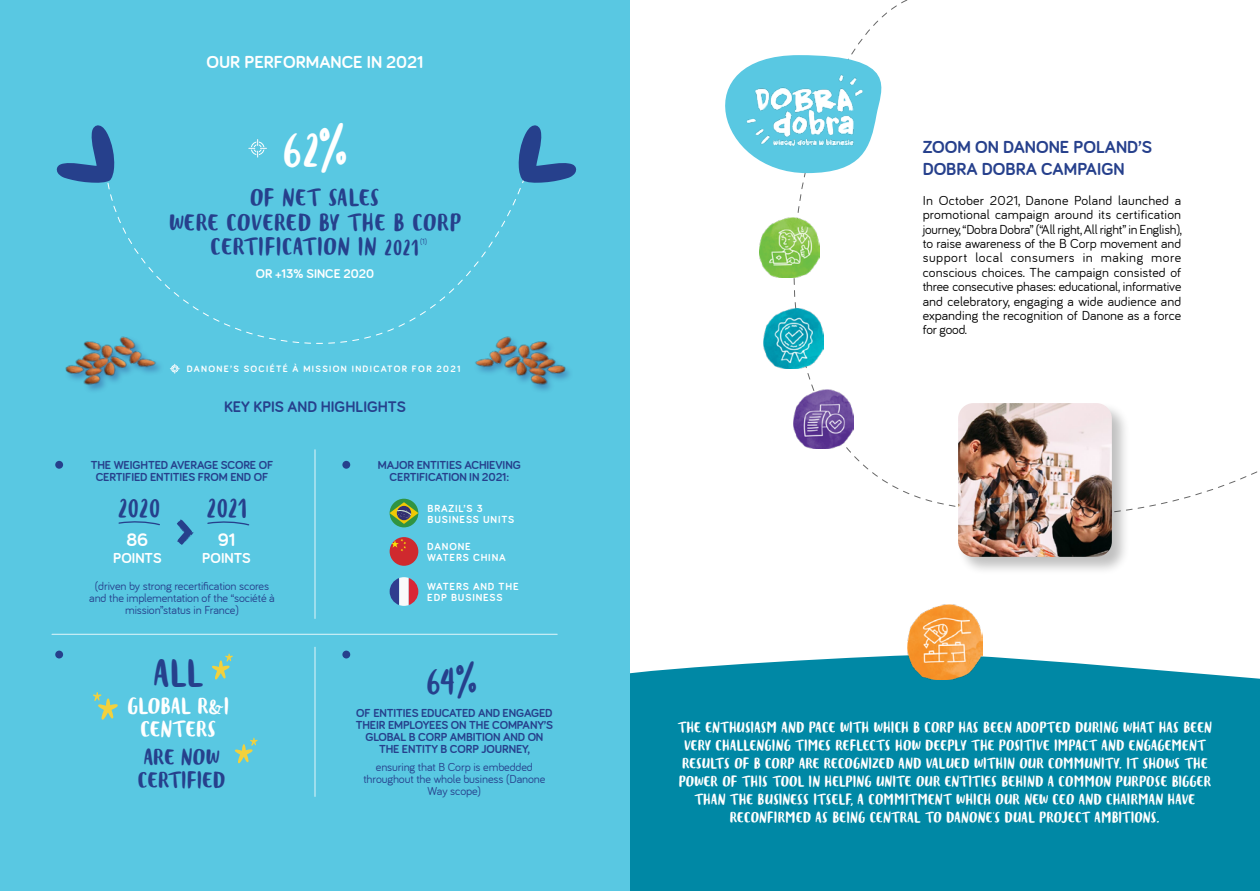
<style>
.page{position:relative;width:1260px;height:891px;background:#fff}
.page>*{position:absolute;margin:0;border:0;box-sizing:border-box;transform-origin:0 0}
.t1{font:41.1px "Blog Script W00";color:#fff}
.t2{font:30.6px "Blog Script W00";color:#26408c}
.t3{font:30px "Blog Script W00";color:#26408c}
.t4{font:23.1px "Blog Script W00";color:#26408c}
.t5{font:19.2px/24px "Blog Script W00";letter-spacing:.02em;color:#26408c;text-align:center}
.t6{font:700 18.9px "Bariol";color:#fff}
.t7{font:700 18px/21.6px "Bariol";color:#26408c}
.t8{font:700 18px "Bariol";color:#fff}
.t9{font:18px/22.2px "Blog Script W00";color:#fff;text-align:center}
.t10{font:18px/22.2px "Blog Script W00";color:#26408c;text-align:center}
.t11{font:700 15.9px "Bariol";color:#26408c}
.t12{font:700 15px "Bariol";color:#fff}
.t13{font:13.5px/14.4px "Bariol";color:#000;text-align:justify}
.t14{font:700 13.2px "Bariol";color:#fff}
.t15{font:12px/18px "Blog Script W00";color:#fff;text-align:center}
.t16{font:700 12px/12px "Bariol";letter-spacing:-.01em;color:#26408c;text-align:center}
.t17{font:12px/12px "Bariol";letter-spacing:-.01em;color:#26408c;text-align:center}
.t18{font:700 10.5px/11.1px "Bariol";letter-spacing:.08em;color:#fff}
.t19{font:700 9.6px "Bariol";letter-spacing:.14em;color:#fff}
.t20{font:7.8px "Bariol";color:#26408c}
</style>
<div class="page">
<div style="left:630px;top:655px;width:630px;height:236px;background:#0088a5"></div>
<div style="left:0;top:0;width:630px;height:891px;background:#59c8e2"></div>
<svg style="left:207px;top:521px;width:43px;height:5px"></svg>
<svg style="left:177px;top:519px;width:17px;height:26px"></svg>
<svg style="left:118px;top:521px;width:42px;height:5px"></svg>
<hr style="left:314px;top:450px;width:2px;height:168px;background:#fff">
<hr style="left:52px;top:634px;width:505px;height:1px;background:#fff">
<hr style="left:314px;top:647px;width:2px;height:149px;background:#fff">
<div style="left:390px;top:499px;width:28px;height:28px;background:#309442;border-radius:50%"></div>
<svg style="left:390px;top:502px;width:28px;height:22px"></svg>
<div style="left:390px;top:537px;width:28px;height:29px;background:#cf292e;border-radius:50%"></div>
<svg style="left:392px;top:539px;width:14px;height:12px"></svg>
<svg style="left:390px;top:577px;width:28px;height:29px"></svg>
<div style="left:55px;top:461px;width:8px;height:8px;background:#26408c;border-radius:50%"></div>
<div style="left:55px;top:651px;width:8px;height:7px;background:#26408c;border-radius:50%"></div>
<div style="left:342px;top:651px;width:8px;height:7px;background:#26408c;border-radius:50%"></div>
<div style="left:342px;top:461px;width:8px;height:8px;background:#26408c;border-radius:50%"></div>
<svg style="left:93px;top:692px;width:25px;height:28px"></svg>
<svg style="left:235px;top:738px;width:23px;height:25px"></svg>
<svg style="left:212px;top:653px;width:21px;height:27px"></svg>
<svg style="left:328px;top:125px;width:249px;height:219px"></svg>
<img style="left:65px;top:344px;width:95px;height:47px">
<img style="left:463px;top:315px;width:114px;height:76px">
<svg style="left:56px;top:125px;width:255px;height:219px"></svg>
<svg style="left:170px;top:364px;width:9px;height:9px"></svg>
<svg style="left:775px;top:0;width:146px;height:499px"></svg>
<svg style="left:725px;top:55px;width:177px;height:118px"></svg>
<img style="left:745px;top:74px;width:122px;height:74px">
<img style="left:760px;top:217px;width:59px;height:60px">
<img style="left:764px;top:309px;width:60px;height:59px">
<img style="left:794px;top:389px;width:59px;height:60px">
<div style="left:956px;top:402px;width:174px;height:174px;background:#000;opacity:.25"></div>
<img style="left:958px;top:403px;width:154px;height:154px">
<img style="left:907px;top:604px;width:76px;height:76px">
<h3 class="t8" style="left:206px;top:52px;width:219px">OUR PERFORMANCE IN 2021</h3>
<h1 class="t1" style="left:282px;top:125px;width:67px">62%</h1>
<h3 class="t5" style="left:169px;top:187px;width:294px">OF NET SALES<br>WERE COVERED BY THE B CORP<br>CERTIFICATION IN 2021</h3>
<p class="t20" style="left:420px;top:237px;width:9px">(1)</p>
<p class="t14" style="left:256px;top:266px;width:120px">OR +13% SINCE 2020</p>
<p class="t19" style="left:187px;top:363px;width:275px">DANONE’S SOCIÉTÉ À MISSION INDICATOR FOR 2021</p>
<h3 class="t11" style="left:224px;top:398px;width:184px">KEY KPIS AND HIGHLIGHTS</h3>
<p class="t16" style="left:91px;top:459px;width:184px">THE WEIGHTED AVERAGE SCORE OF<br>CERTIFIED ENTITIES FROM END OF</p>
<p class="t16" style="left:378px;top:459px;width:144px">MAJOR ENTITIES ACHIEVING<br>CERTIFICATION IN 2021:</p>
<h3 class="t4" style="left:207px;top:495px;width:42px">2021</h3>
<h3 class="t4" style="left:118px;top:495px;width:44px">2020</h3>
<p class="t18" style="left:427px;top:503px;width:88px">BRAZIL’S 3<br>BUSINESS UNITS</p>
<p class="t18" style="left:427px;top:541px;width:80px">DANONE<br>WATERS CHINA</p>
<p class="t18" style="left:427px;top:581px;width:93px">WATERS AND THE<br>EDP BUSINESS</p>
<h3 class="t6" style="left:126px;top:529px;width:23px">86</h3>
<p class="t12" style="left:113px;top:550px;width:50px">POINTS</p>
<h3 class="t6" style="left:218px;top:529px;width:19px">91</h3>
<p class="t12" style="left:202px;top:550px;width:50px">POINTS</p>
<p class="t17" style="left:89px;top:580px;width:187px">(driven by strong recertification scores and the implementation of the “société à mission”status in France)</p>
<h3 class="t3" style="left:153px;top:657px;width:52px">ALL</h3>
<h3 class="t9" style="left:128px;top:696px;width:103px">GLOBAL R&amp;I<br>CENTERS</h3>
<h3 class="t10" style="left:138px;top:747px;width:89px">ARE NOW<br>CERTIFIED</h3>
<h2 class="t2" style="left:426px;top:664px;width:53px">64%</h2>
<p class="t16" style="left:356px;top:707px;width:199px">OF ENTITIES EDUCATED AND ENGAGED<br>THEIR EMPLOYEES ON THE COMPANY’S<br>GLOBAL B CORP AMBITION AND ON<br>THE ENTITY B CORP JOURNEY,</p>
<p class="t17" style="left:363px;top:761px;width:183px">ensuring that B Corp is embedded throughout the whole business (Danone<br>Way scope)</p>
<h3 class="t7" style="left:923px;top:137px;width:231px">ZOOM ON DANONE POLAND’S<br>DOBRA DOBRA CAMPAIGN</h3>
<p class="t13" style="left:923px;top:193px;width:261px">In October 2021, Danone Poland launched a promotional campaign around its certification journey, “Dobra Dobra” (“All right, All right” in English), to raise awareness of the B Corp movement and support local consumers in making more conscious choices. The campaign consisted of three consecutive phases: educational, informative and celebratory, engaging a wide audience and expanding the recognition of Danone as a force for good.</p>
<p class="t15" style="left:678px;top:719px;width:536px">THE ENTHUSIASM AND PACE WITH WHICH B CORP HAS BEEN ADOPTED DURING WHAT HAS BEEN VERY CHALLENGING TIMES REFLECTS HOW DEEPLY THE POSITIVE IMPACT AND ENGAGEMENT RESULTS OF B CORP ARE RECOGNIZED AND VALUED WITHIN OUR COMMUNITY. IT SHOWS THE POWER OF THIS TOOL IN HELPING UNITE OUR ENTITIES BEHIND A COMMON PURPOSE BIGGER THAN THE BUSINESS ITSELF, A COMMITMENT WHICH OUR NEW CEO AND CHAIRMAN HAVE RECONFIRMED AS BEING CENTRAL TO DANONE’S DUAL PROJECT AMBITIONS.</p>
</div>
